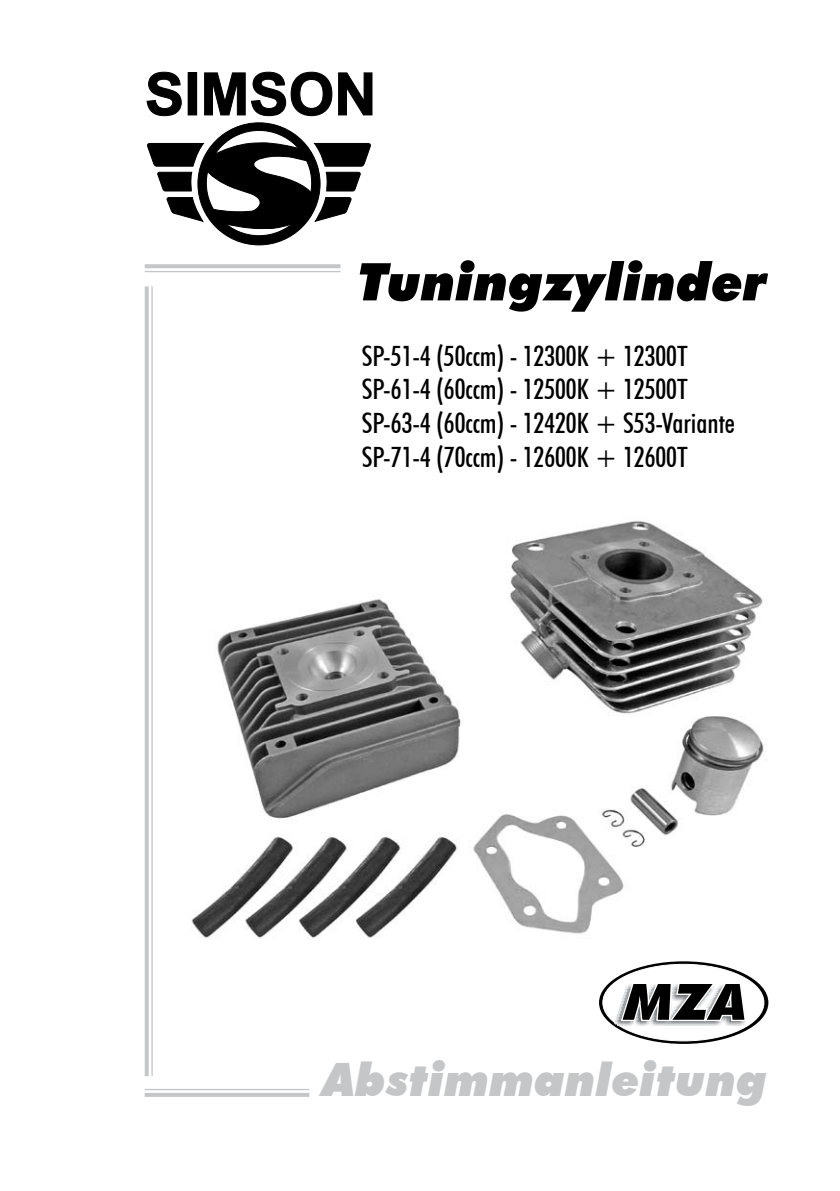
<style>
.page{position:relative;width:840px;height:1191px;background:#fff}
.page>*{position:absolute;margin:0;border:0;box-sizing:border-box;transform-origin:0 0}
.t1{font:italic 900 52px "Futura BT";color:#000}
.t2{font:italic 900 46px "Futura BT";color:#c5c6c8}
.t3{font:500 condensed 28px/33.6px "Futura BT";color:#000}
</style>
<div class="page">
<img style="left:191px;top:520px;width:576px;height:419px">
<svg style="left:147px;top:72px;width:225px;height:44px"></svg>
<svg style="left:147px;top:123px;width:224px;height:122px"></svg>
<svg style="left:598px;top:961px;width:170px;height:83px"></svg>
<div style="left:602px;top:964px;width:161px;height:76px;background:#fff;border-radius:50%"></div>
<svg style="left:614px;top:982px;width:132px;height:44px"></svg>
<svg style="left:145px;top:264px;width:195px;height:4px"></svg>
<hr style="left:145px;top:271px;width:195px;height:1px;background:#c5c6c8">
<svg style="left:145px;top:286px;width:4px;height:790px;background:#c8c9cb"></svg>
<hr style="left:151px;top:286px;width:2px;height:790px;background:#c5c6c8">
<svg style="left:145px;top:1093px;width:164px;height:3px"></svg>
<hr style="left:145px;top:1088px;width:164px;height:2px;background:#c5c6c8">
<h1 class="t1" style="left:358px;top:250px;width:411px">Tuningzylinder</h1>
<p class="t3" style="left:361px;top:339px;width:374px">SP-51-4 (50ccm) - 12300K + 12300T SP-61-4 (60ccm) - 12500K + 12500T SP-63-4 (60ccm) - 12420K + S53-Variante SP-71-4 (70ccm) - 12600K + 12600T</p>
<h2 class="t2" style="left:322px;top:1051px;width:447px">Abstimmanleitung</h2>
</div>
